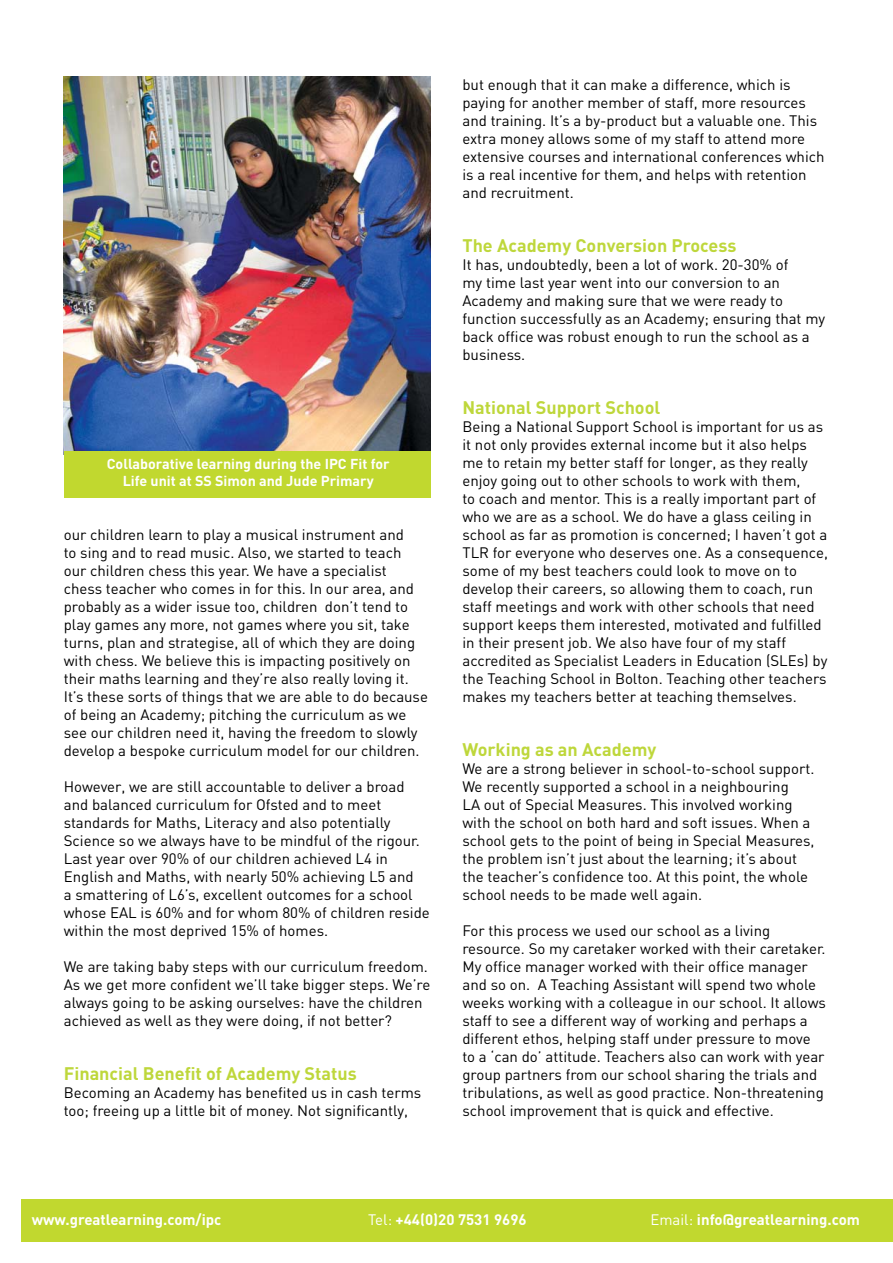
<style>
.page{position:relative;width:893px;height:1263px;background:#fff}
.page>*{position:absolute;margin:0;border:0;box-sizing:border-box;transform-origin:0 0}
.t1{font:700 18px "DIN";color:#bed73b}
.t2{font:15px/18px "DIN";color:#000}
.t3{font:700 15px "DIN";color:#fff}
.t4{font:700 14.25px/17.1px "DIN";color:#fff;text-align:center}
.s1{font-weight:400}
</style>
<div class="page">
<div style="left:21px;top:1199px;width:872px;height:43px;background:#c1d82f"></div>
<img style="left:64px;top:77px;width:367px;height:374px">
<div style="left:64px;top:451px;width:367px;height:46px;background:#c1d82f"></div>
<p class="t2" style="left:462px;top:75px;width:364px">but enough that it can make a difference, which is paying for another member of staff, more resources and training. It’s a by-product but a valuable one. This extra money allows some of my staff to attend more extensive courses and international conferences which is a real incentive for them, and helps with retention and recruitment.</p>
<p class="t4" style="left:107px;top:455px;width:284px">Collaborative learning during the IPC Fit for<br>Life unit at SS Simon and Jude Primary</p>
<p class="t2" style="left:64px;top:525px;width:366px">our children learn to play a musical instrument and<br>to sing and to read music. Also, we started to teach<br>our children chess this year. We have a specialist chess teacher who comes in for this. In our area, and probably as a wider issue too, children don’t tend to play games any more, not games where you sit, take turns, plan and strategise, all of which they are doing with chess. We believe this is impacting positively on their maths learning and they’re also really loving it.<br>It’s these sorts of things that we are able to do because of being an Academy; pitching the curriculum as we see our children need it, having the freedom to slowly develop a bespoke curriculum model for our children.</p>
<p class="t2" style="left:64px;top:777px;width:368px">However, we are still accountable to deliver a broad and balanced curriculum for Ofsted and to meet standards for Maths, Literacy and also potentially Science so we always have to be mindful of the rigour.<br>Last year over 90% of our children achieved L4 in English and Maths, with nearly 50% achieving L5 and<br>a smattering of L6’s, excellent outcomes for a school whose EAL is 60% and for whom 80% of children reside within the most deprived 15% of homes.</p>
<p class="t2" style="left:64px;top:957px;width:368px">We are taking baby steps with our curriculum freedom.<br>As we get more confident we’ll take bigger steps. We’re always going to be asking ourselves: have the children achieved as well as they were doing, if not better?</p>
<p class="t1" style="left:64px;top:1062px;width:295px">Financial Benefit of Academy Status</p>
<p class="t2" style="left:64px;top:1083px;width:359px">Becoming an Academy has benefited us in cash terms too; freeing up a little bit of money. Not significantly,</p>
<p class="t1" style="left:462px;top:234px;width:275px">The Academy Conversion Process</p>
<p class="t2" style="left:462px;top:255px;width:364px">It has, undoubtedly, been a lot of work. 20-30% of<br>my time last year went into our conversion to an Academy and making sure that we were ready to function successfully as an Academy; ensuring that my back office was robust enough to run the school as a business.</p>
<p class="t1" style="left:462px;top:396px;width:199px">National Support School</p>
<p class="t2" style="left:462px;top:417px;width:367px">Being a National Support School is important for us as it not only provides external income but it also helps me to retain my better staff for longer, as they really enjoy going out to other schools to work with them,<br>to coach and mentor. This is a really important part of who we are as a school. We do have a glass ceiling in school as far as promotion is concerned; I haven’t got a TLR for everyone who deserves one. As a consequence, some of my best teachers could look to move on to develop their careers, so allowing them to coach, run staff meetings and work with other schools that need support keeps them interested, motivated and fulfilled in their present job. We also have four of my staff accredited as Specialist Leaders in Education (SLEs) by the Teaching School in Bolton. Teaching other teachers makes my teachers better at teaching themselves.</p>
<p class="t1" style="left:462px;top:738px;width:195px">Working as an Academy</p>
<p class="t2" style="left:462px;top:759px;width:354px">We are a strong believer in school-to-school support.<br>We recently supported a school in a neighbouring<br>LA out of Special Measures. This involved working with the school on both hard and soft issues. When a school gets to the point of being in Special Measures, the problem isn’t just about the learning; it’s about the teacher’s confidence too. At this point, the whole school needs to be made well again.</p>
<p class="t2" style="left:462px;top:921px;width:365px">For this process we used our school as a living resource. So my caretaker worked with their caretaker.<br>My office manager worked with their office manager and so on. A Teaching Assistant will spend two whole weeks working with a colleague in our school. It allows staff to see a different way of working and perhaps a different ethos, helping staff under pressure to move to a ‘can do’ attitude. Teachers also can work with year group partners from our school sharing the trials and tribulations, as well as good practice. Non-threatening school improvement that is quick and effective.</p>
<p class="t3" style="left:32px;top:1209px;width:191px">www.greatlearning.com/ipc</p>
<p class="t3" style="left:368px;top:1209px;width:160px"><span class="s1">Tel:</span> +44(0)20 7531 9696</p>
<p class="t3" style="left:650px;top:1209px;width:211px"><span class="s1">Email:</span> info@greatlearning.com</p>
</div>
